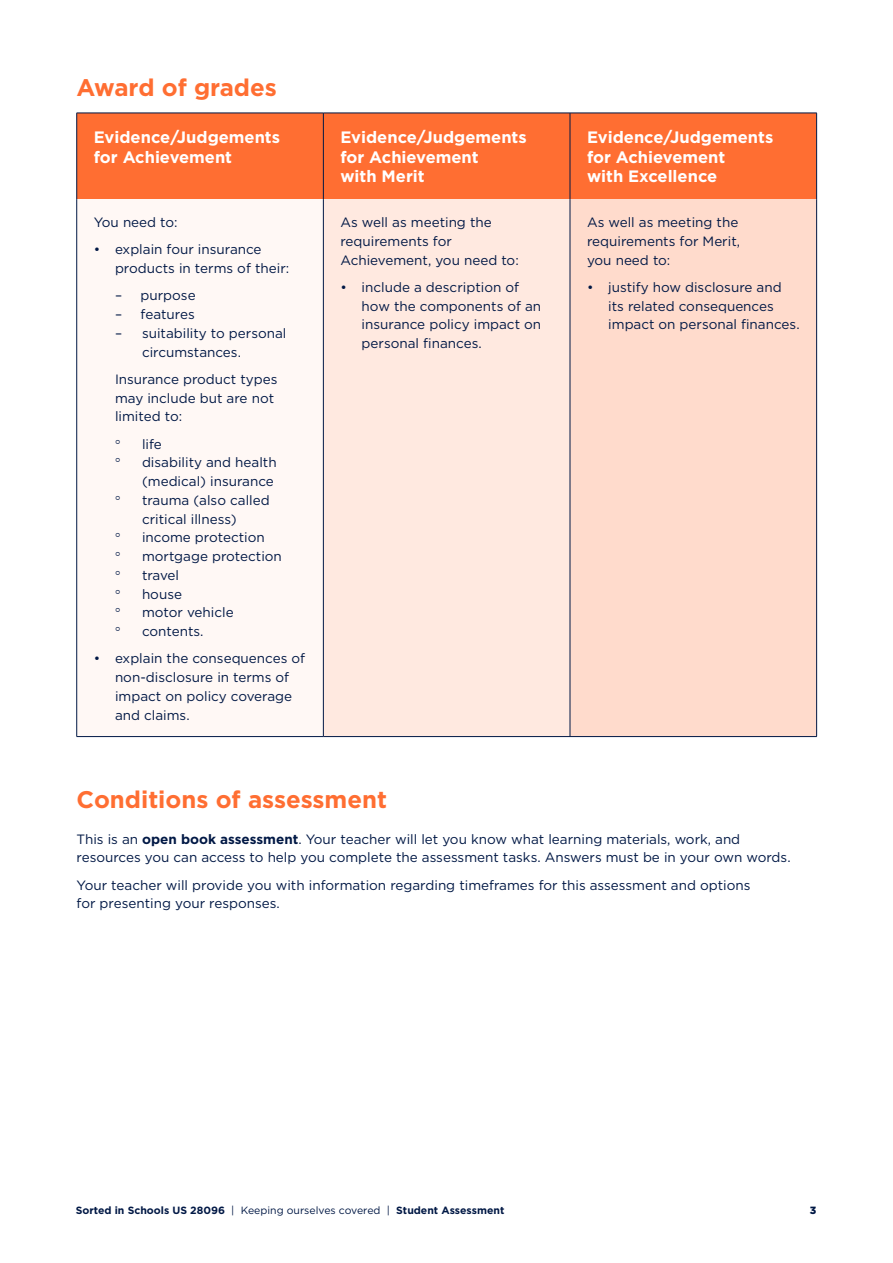
<style>
.page{position:relative;width:893px;height:1263px;background:#fff}
.page>*{position:absolute;margin:0;border:0;box-sizing:border-box;transform-origin:0 0}
.t1{font:700 24px "Gotham";color:#ff6e32}
.t2{font:700 16.5px/19.5px "Gotham";color:#fff}
.t3{font:13.5px/18.8px "Gotham";color:#001845}
.t4{font:700 10.5px "Gotham";color:#001845}
.t5{font:900 10.5px "Gotham";color:#001845}
.s1{font-weight:700}
.s2{font-weight:400}
</style>
<div class="page">
<div style="left:77px;top:114px;width:739px;height:85px;background:#ff6e32"></div>
<div style="left:77px;top:199px;width:246px;height:537px;background:#fff8f5"></div>
<div style="left:323px;top:199px;width:247px;height:537px;background:#ffe9e0"></div>
<div style="left:570px;top:199px;width:247px;height:537px;background:#ffdbcc"></div>
<hr style="left:323px;top:199px;width:1px;height:537px;background:#001845">
<hr style="left:570px;top:199px;width:1px;height:537px;background:#001845">
<hr style="left:323px;top:113px;width:1px;height:86px;background:#001845">
<hr style="left:570px;top:113px;width:1px;height:86px;background:#001845">
<hr style="left:77px;top:113px;width:246px;height:1px;background:#001845">
<hr style="left:76px;top:113px;width:1px;height:86px;background:#001845">
<hr style="left:323px;top:113px;width:247px;height:1px;background:#001845">
<hr style="left:570px;top:113px;width:247px;height:1px;background:#001845">
<hr style="left:816px;top:113px;width:1px;height:86px;background:#001845">
<hr style="left:76px;top:199px;width:1px;height:537px;background:#001845">
<hr style="left:816px;top:199px;width:1px;height:537px;background:#001845">
<hr style="left:77px;top:736px;width:246px;height:1px;background:#001845">
<hr style="left:323px;top:736px;width:247px;height:1px;background:#001845">
<hr style="left:570px;top:736px;width:247px;height:1px;background:#001845">
<h1 class="t1" style="left:77px;top:71px;width:202px">Award of grades</h1>
<p class="t2" style="left:94px;top:127px;width:188px">Evidence/Judgements for Achievement</p>
<p class="t2" style="left:340px;top:127px;width:188px">Evidence/Judgements for Achievement<br>with Merit</p>
<p class="t2" style="left:587px;top:127px;width:188px">Evidence/Judgements for Achievement<br>with Excellence</p>
<p class="t3" style="left:94px;top:213px;width:85px">You need to:</p>
<p class="t3" style="left:115px;top:240px;width:176px;text-indent:-21px">• explain four insurance products in terms of their:</p>
<p class="t3" style="left:115px;top:286px;width:82px">– purpose</p>
<p class="t3" style="left:115px;top:305px;width:81px">– features</p>
<p class="t3" style="left:142px;top:323px;width:146px;text-indent:-27px">– suitability to personal circumstances.</p>
<p class="t3" style="left:115px;top:369px;width:164px">Insurance product types may include but are not limited to:</p>
<p class="t3" style="left:142px;top:434px;width:141px">life<br>disability and health (medical) insurance trauma (also called critical illness) income protection mortgage protection travel<br>house<br>motor vehicle contents.</p>
<p class="t3" style="left:115px;top:649px;width:192px;text-indent:-21px">• explain the consequences of non-disclosure in terms of impact on policy coverage and claims.</p>
<p class="t3" style="left:340px;top:213px;width:180px">As well as meeting the requirements for<br>Achievement, you need to:</p>
<p class="t3" style="left:362px;top:277px;width:181px;text-indent:-21px">• include a description of how the components of an insurance policy impact on personal finances.</p>
<p class="t3" style="left:587px;top:213px;width:155px">As well as meeting the requirements for Merit, you need to:</p>
<p class="t3" style="left:608px;top:277px;width:193px;text-indent:-21px">• justify how disclosure and its related consequences impact on personal finances.</p>
<h1 class="t1" style="left:77px;top:783px;width:312px">Conditions of assessment</h1>
<p class="t3" style="left:77px;top:829px;width:716px">This is an <span class="s1">open book assessment</span>. Your teacher will let you know what learning materials, work, and resources you can access to help you complete the assessment tasks. Answers must be in your own words.</p>
<p class="t3" style="left:77px;top:875px;width:675px">Your teacher will provide you with information regarding timeframes for this assessment and options for presenting your responses.</p>
<p class="t4" style="left:76px;top:1203px;width:430px">Sorted in Schools US 28096 <span class="s2">| Keeping ourselves covered |</span> Student Assessment</p>
<p class="t5" style="left:810px;top:1203px;width:8px">3</p>
</div>
